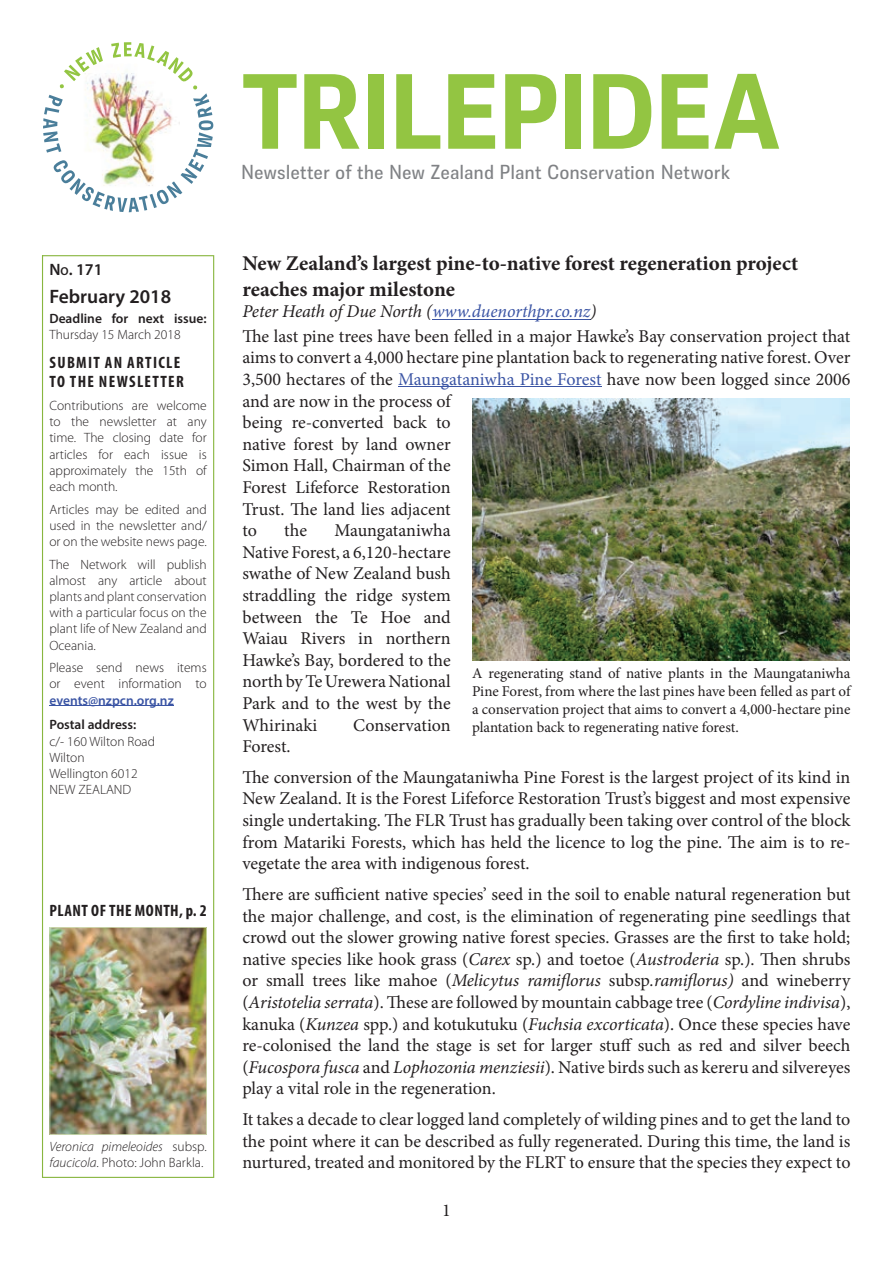
<style>
.page{position:relative;width:893px;height:1263px;background:#fff}
.page>*{position:absolute;margin:0;border:0;box-sizing:border-box;transform-origin:0 0}
.t1{font:600 106.5px "Trilon";letter-spacing:-.005em;color:#93c542}
.t2{font:700 21px/25.2px "Minion Pro";color:#231f20}
.t3{font:20.25px "Trilon";color:#808285}
.t4{font:600 19.5px "Myriad Pro";color:#231f20}
.t5{font:18px/21.6px "Minion Pro";letter-spacing:-.005em;color:#231f20;text-align:justify}
.t6{font:700 condensed 16.5px/19.8px "Myriad Pro";letter-spacing:.08em;color:#231f20}
.t7{font:700 condensed 16.5px "Myriad Pro";letter-spacing:.03em;color:#231f20}
.t8{font:600 16.5px "Myriad Pro";color:#231f20}
.t9{font:15px/18px "Minion Pro";letter-spacing:-.005em;color:#231f20;text-align:justify}
.t10{font:300 13.5px/16.2px "Myriad Pro";color:#231f20;text-align:justify}
.t11{font:italic 300 13.5px/16.2px "Myriad Pro";color:#231f20}
.t12{font:600 13.5px "Myriad Pro";color:#231f20}
.t13{font:600 13.5px "Myriad Pro";color:#3a54a4}
.s1{font-size:11.55px}
.s2{font-style:normal}
.s3{font-style:italic}
.s4{font-style:italic;color:#3a54a4}
.s5{color:#3a54a4}
</style>
<div class="page">
<hr style="left:432px;top:319px;width:158px;height:1px;background:#3a54a4">
<hr style="left:398px;top:386px;width:204px;height:1px;background:#3a54a4">
<img style="left:472px;top:399px;width:377px;height:261px">
<img style="left:42px;top:255px;width:172px;height:923px">
<img style="left:43px;top:42px;width:170px;height:170px">
<p class="t8" style="left:49px;top:259px;width:55px">N<span class="s1">O</span>. 171</p>
<p class="t4" style="left:49px;top:284px;width:123px">February 2018</p>
<p class="t12" style="left:49px;top:310px;width:159px">Deadline for next issue:</p>
<p class="t10" style="left:49px;top:327px;width:133px">Thursday 15 March 2018</p>
<p class="t6" style="left:50px;top:352px;width:136px">SUBMIT AN ARTICLE<br>TO THE NEWSLETTER</p>
<p class="t10" style="left:49px;top:397px;width:159px">Contributions are welcome to the newsletter at any time. The closing date for articles for each issue is approximately the 15th of each month.</p>
<p class="t10" style="left:49px;top:501px;width:159px">Articles may be edited and used in the newsletter and/ or on the website news page.</p>
<p class="t10" style="left:49px;top:556px;width:159px">The Network will publish almost any article about plants and plant conservation with a particular focus on the plant life of New Zealand and Oceania.</p>
<p class="t10" style="left:49px;top:659px;width:159px">Please send news items or event information to</p>
<p class="t13" style="left:49px;top:691px;width:126px">events@nzpcn.org.nz</p>
<p class="t12" style="left:49px;top:716px;width:88px">Postal address:</p>
<p class="t10" style="left:49px;top:733px;width:107px;text-align:left">c/- 160 Wilton Road<br>Wilton<br>Wellington 6012<br>NEW ZEALAND</p>
<p class="t7" style="left:50px;top:900px;width:159px">PLANT OF THE MONTH, p. 2</p>
<p class="t11" style="left:49px;top:1138px;width:159px">Veronica pimeleoides <span class="s2">subsp. </span>faucicola<span class="s2">. Photo: John Barkla.</span></p>
<h1 class="t1" style="left:242px;top:40px;width:539px">TRILEPIDEA</h1>
<p class="t3" style="left:241px;top:160px;width:491px">Newsletter of the New Zealand Plant Conservation Network</p>
<p class="t2" style="left:242px;top:251px;width:557px">New Zealand’s largest pine-to-native forest regeneration project reaches major milestone</p>
<p class="t5" style="left:242px;top:299px;width:609px;line-height:24.6px"><span class="s3">Peter Heath of Due North (</span><span class="s4">www.duenorthpr.co.nz</span><span class="s3">)<br></span>The last pine trees have been felled in a major Hawke’s Bay conservation project that</p>
<p class="t5" style="left:242px;top:347px;width:610px;text-align:left">aims to convert a 4,000 hectare pine plantation back to regenerating native forest. Over 3,500 hectares of the <span class="s5">Maungataniwha Pine Forest</span> have now been logged since 2006 and are now in the process of<br>being re-converted back to<br>native forest by land owner<br>Simon Hall, Chairman of the<br>Forest Lifeforce Restoration<br>Trust. The land lies adjacent<br>to</p>
<p class="t5" style="left:242px;top:520px;width:210px;text-indent:92px">Maungataniwha Native Forest, a 6,120-hectare swathe of New Zealand bush straddling the ridge system between the Te Hoe and Waiau Rivers in northern Hawke’s Bay, bordered to the north by Te Urewera National Park and to the west by the Whirinaki</p>
<p class="t5" style="left:284px;top:520px;width:24px">the</p>
<p class="t9" style="left:472px;top:664px;width:380px">A regenerating stand of native plants in the Maungataniwha Pine Forest, from where the last pines have been felled as part of a conservation project that aims to convert a 4,000-hectare pine plantation back to regenerating native forest.</p>
<p class="t5" style="left:353px;top:714px;width:99px">Conservation</p>
<p class="t5" style="left:242px;top:731px;width:609px;line-height:30.6px">Forest.<br>The conversion of the Maungataniwha Pine Forest is the largest project of its kind in</p>
<p class="t5" style="left:242px;top:788px;width:610px">New Zealand. It is the Forest Lifeforce Restoration Trust’s biggest and most expensive single undertaking. The FLR Trust has gradually been taking over control of the block from Matariki Forests, which has held the licence to log the pine. The aim is to re&shy;vegetate the area with indigenous forest.</p>
<p class="t5" style="left:242px;top:883px;width:610px">There are sufficient native species’ seed in the soil to enable natural regeneration but the major challenge, and cost, is the elimination of regenerating pine seedlings that crowd out the slower growing native forest species. Grasses are the first to take hold; native species like hook grass (<span class="s3">Carex</span> sp.) and toetoe (<span class="s3">Austroderia</span> sp.). Then shrubs or small trees like mahoe (<span class="s3">Melicytus ramiflorus</span> subsp<span class="s3">.ramiflorus)</span> and wineberry (<span class="s3">Aristotelia serrata</span>). These are followed by mountain cabbage tree (<span class="s3">Cordyline indivisa</span>), kanuka (<span class="s3">Kunzea</span> spp.) and kotukutuku (<span class="s3">Fuchsia excorticata</span>). Once these species have re-colonised the land the stage is set for larger stuff such as red and silver beech (<span class="s3">Fucospora fusca</span> and <span class="s3">Lophozonia menziesii</span>). Native birds such as kereru and silvereyes play a vital role in the regeneration.</p>
<p class="t5" style="left:242px;top:1108px;width:610px">It takes a decade to clear logged land completely of wilding pines and to get the land to the point where it can be described as fully regenerated. During this time, the land is nurtured, treated and monitored by the FLRT to ensure that the species they expect to</p>
<p class="t5" style="left:442px;top:1199px;width:10px">1</p>
</div>
